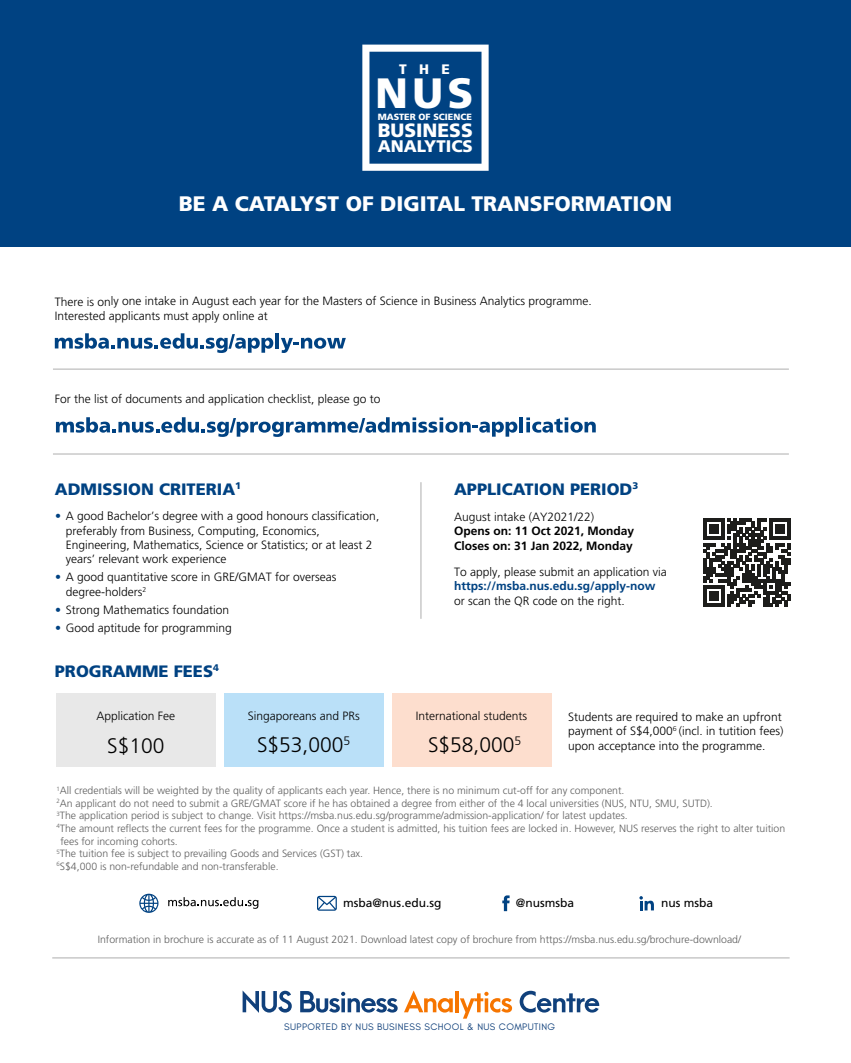
<style>
.page{position:relative;width:851px;height:1063px;background:#fff}
.page>*{position:absolute;margin:0;border:0;box-sizing:border-box;transform-origin:0 0}
.t1{font:900 42.45px "Frutiger LT Pro";color:#fff}
.t2{font:900 21px "Frutiger LT Pro";color:#fff}
.t3{font:300 21px "Frutiger LT Pro";color:#000}
.t4{font:900 19.2px "Frutiger LT Pro";color:#fff}
.t5{font:900 16.8px "Frutiger LT Pro";color:#fff}
.t6{font:900 16.5px "Frutiger LT Pro";color:#004282}
.t7{font:900 13.8px "Frutiger LT Pro";color:#fff}
.t8{font:300 12px/14.4px "Frutiger LT Pro";color:#000}
.t9{font:700 12px/14.4px "Frutiger LT Pro";color:#000}
.t10{font:700 12px "Frutiger LT Pro";color:#004282}
.t11{font:12px "Frutiger LT Pro";color:#000}
.t12{font:300 10.5px "Frutiger LT Pro";color:#5f5f5f}
.t13{font:9.6px "Glacial Indifference";letter-spacing:.04em;color:#10407b}
.t14{font:900 9px "Frutiger LT Pro";color:#fff}
.s1{color:#004282}
</style>
<div class="page">
<div style="left:0;top:0;width:850px;height:247px;background:#004282"></div>
<div style="left:393px;top:693px;width:158px;height:74px;background:#fddece"></div>
<div style="left:224px;top:694px;width:159px;height:73px;background:#bae0f8"></div>
<div style="left:56px;top:694px;width:159px;height:73px;background:#e8e8e8"></div>
<svg style="left:703px;top:519px;width:87px;height:87px"></svg>
<svg style="left:317px;top:896px;width:20px;height:15px"></svg>
<svg style="left:139px;top:894px;width:119px;height:19px"></svg>
<svg style="left:502px;top:895px;width:8px;height:16px"></svg>
<svg style="left:639px;top:896px;width:15px;height:15px"></svg>
<svg style="left:54px;top:333px;width:219px;height:20px"></svg>
<hr style="left:275px;top:333px;width:4px;height:15px;background:#004282">
<svg style="left:281px;top:338px;width:65px;height:15px"></svg>
<svg style="left:55px;top:417px;width:462px;height:20px"></svg>
<hr style="left:519px;top:417px;width:4px;height:15px;background:#004282">
<svg style="left:526px;top:417px;width:69px;height:16px"></svg>
<hr style="left:52px;top:957px;width:737px;height:2px;background:#c9c9c9">
<hr style="left:53px;top:368px;width:735px;height:2px;background:#c9c9c9">
<hr style="left:53px;top:453px;width:735px;height:2px;background:#c9c9c9">
<svg style="left:362px;top:45px;width:126px;height:126px"></svg>
<hr style="left:420px;top:482px;width:1px;height:137px;background:#c9c9c9">
<svg style="left:242px;top:990px;width:50px;height:23px"></svg>
<svg style="left:300px;top:991px;width:97px;height:22px"></svg>
<svg style="left:404px;top:990px;width:48px;height:23px"></svg>
<hr style="left:455px;top:991px;width:4px;height:21px;background:#f67500">
<svg style="left:460px;top:992px;width:52px;height:27px"></svg>
<svg style="left:519px;top:991px;width:80px;height:22px"></svg>
<h3 class="t7" style="left:399px;top:61px;width:52px">THE</h3>
<p class="t14" style="left:377px;top:111px;width:96px">MASTER OF SCIENCE</p>
<h3 class="t4" style="left:377px;top:118px;width:97px">BUSINESS</h3>
<h3 class="t5" style="left:377px;top:136px;width:97px">ANALYTICS</h3>
<h1 class="t1" style="left:375px;top:68px;width:99px">NUS</h1>
<h2 class="t2" style="left:179px;top:191px;width:495px">BE A CATALYST OF DIGITAL TRANSFORMATION</h2>
<p class="t8" style="left:55px;top:294px;width:538px">There is only one intake in August each year for the Masters of Science in Business Analytics programme.<br>Interested applicants must apply online at</p>
<p class="t8" style="left:55px;top:392px;width:327px">For the list of documents and application checklist, please go to</p>
<h3 class="t6" style="left:55px;top:479px;width:188px">ADMISSION CRITERIA<sup>1</sup></h3>
<h3 class="t6" style="left:454px;top:479px;width:186px">APPLICATION PERIOD<sup>3</sup></h3>
<p class="t8" style="left:55px;top:509px;width:325px"><span class="s1">•</span> A good Bachelor’s degree with a good honours classification,</p>
<p class="t8" style="left:66px;top:523px;width:308px">preferably from Business, Computing, Economics,<br>Engineering, Mathematics, Science or Statistics; or at least 2 years’ relevant work experience</p>
<p class="t8" style="left:66px;top:584px;width:82px">degree-holders<sup>2</sup></p>
<p class="t8" style="left:55px;top:570px;width:283px"><span class="s1">•</span> A good quantitative score in GRE/GMAT for overseas</p>
<p class="t8" style="left:55px;top:602px;width:175px"><span class="s1">•</span> Strong Mathematics foundation</p>
<p class="t8" style="left:55px;top:620px;width:178px"><span class="s1">•</span> Good aptitude for programming</p>
<p class="t8" style="left:454px;top:510px;width:142px">August intake (AY2021/22)</p>
<p class="t9" style="left:454px;top:524px;width:182px">Opens on: 11 Oct 2021, Monday<br>Closes on: 31 Jan 2022, Monday</p>
<p class="t8" style="left:454px;top:564px;width:214px">To apply, please submit an application via</p>
<p class="t10" style="left:454px;top:579px;width:203px">https://msba.nus.edu.sg/apply-now</p>
<p class="t8" style="left:454px;top:593px;width:172px">or scan the QR code on the right.</p>
<h3 class="t6" style="left:55px;top:661px;width:166px">PROGRAMME FEES<sup>4</sup></h3>
<p class="t8" style="left:97px;top:709px;width:80px">Application Fee</p>
<h2 class="t3" style="left:107px;top:733px;width:59px">S$100</h2>
<p class="t8" style="left:248px;top:709px;width:114px">Singaporeans and PRs</p>
<h2 class="t3" style="left:257px;top:733px;width:95px">S$53,000<sup>5</sup></h2>
<p class="t8" style="left:415px;top:709px;width:113px">International students</p>
<h2 class="t3" style="left:428px;top:733px;width:95px">S$58,000<sup>5</sup></h2>
<p class="t8" style="left:568px;top:710px;width:217px">Students are required to make an upfront payment of S$4,000<sup>6</sup> (incl. in tutition fees) upon acceptance into the programme.</p>
<p class="t12" style="left:56px;top:784px;width:569px"><sup>1</sup>All credentials will be weighted by the quality of applicants each year. Hence, there is no minimum cut-off for any component.</p>
<p class="t12" style="left:56px;top:797px;width:657px"><sup>2</sup>An applicant do not need to submit a GRE/GMAT score if he has obtained a degree from either of the 4 local universities (NUS, NTU, SMU, SUTD).</p>
<p class="t12" style="left:56px;top:810px;width:572px"><sup>3</sup>The application period is subject to change. Visit https://msba.nus.edu.sg/programme/admission-application/ for latest updates.</p>
<p class="t12" style="left:56px;top:822px;width:730px"><sup>4</sup>The amount reflects the current fees for the programme. Once a student is admitted, his tuition fees are locked in. However, NUS reserves the right to alter tuition</p>
<p class="t12" style="left:60px;top:835px;width:119px">fees for incoming cohorts.</p>
<p class="t12" style="left:56px;top:847px;width:308px"><sup>5</sup>The tuition fee is subject to prevailing Goods and Services (GST) tax.</p>
<p class="t12" style="left:56px;top:860px;width:224px"><sup>6</sup>S$4,000 is non-refundable and non-transferable.</p>
<p class="t11" style="left:343px;top:896px;width:100px">msba@nus.edu.sg</p>
<p class="t11" style="left:516px;top:896px;width:60px">@nusmsba</p>
<p class="t11" style="left:661px;top:896px;width:54px">nus msba</p>
<p class="t12" style="left:98px;top:933px;width:644px">Information in brochure is accurate as of 11 August 2021. Download latest copy of brochure from https://msba.nus.edu.sg/brochure-download/</p>
<p class="t13" style="left:284px;top:1021px;width:272px">SUPPORTED BY NUS BUSINESS SCHOOL &amp; NUS COMPUTING</p>
</div>
